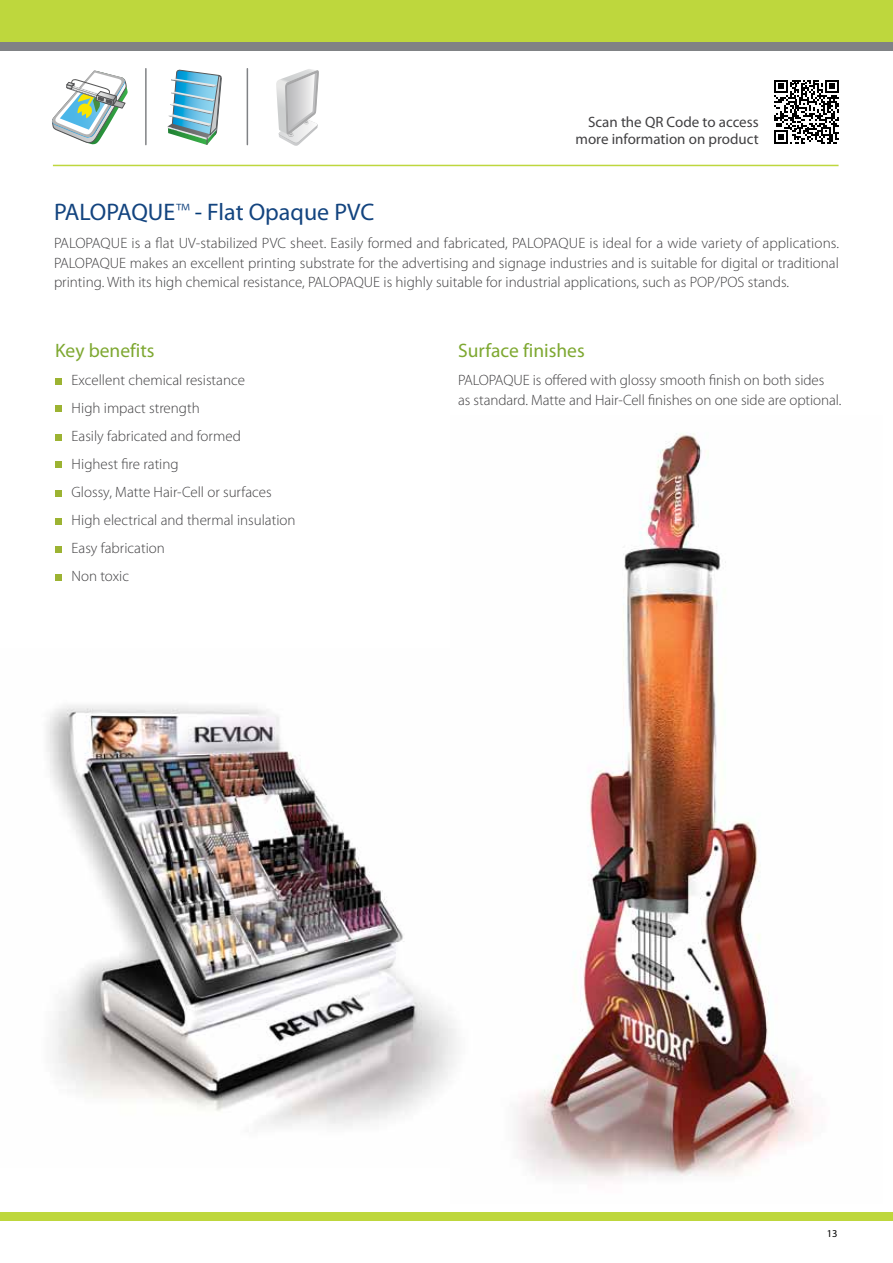
<style>
.page{position:relative;width:893px;height:1263px;background:#fff}
.page>*{position:absolute;margin:0;border:0;box-sizing:border-box;transform-origin:0 0}
.t1{font:24px "Myriad Pro";color:#13447f}
.t2{font:19.5px "Myriad Pro";color:#7ea831}
.t3{font:300 15px/19.5px "Myriad Pro";color:#414042;text-align:justify}
.t4{font:15px/17.2px "Myriad Pro";color:#414042;text-align:right}
.t5{font:10.5px "Myriad Pro";color:#000}
.s1{font-weight:300}
.s2{color:#003976}
</style>
<div class="page">
<div style="left:0;top:0;width:893px;height:45px;background:#bed73d"></div>
<div style="left:0;top:42px;width:893px;height:9px;background:#808285"></div>
<div style="left:0;top:1212px;width:893px;height:9px;background:#bed73d"></div>
<img style="left:517px;top:433px;width:295px;height:747px">
<svg style="left:55px;top:378px;width:6px;height:6px"></svg>
<svg style="left:55px;top:406px;width:6px;height:6px"></svg>
<svg style="left:55px;top:434px;width:6px;height:6px"></svg>
<svg style="left:55px;top:462px;width:6px;height:6px"></svg>
<svg style="left:55px;top:490px;width:6px;height:6px"></svg>
<svg style="left:55px;top:518px;width:6px;height:6px"></svg>
<svg style="left:55px;top:546px;width:6px;height:6px"></svg>
<svg style="left:55px;top:574px;width:6px;height:6px"></svg>
<img style="left:46px;top:705px;width:411px;height:421px">
<svg style="left:774px;top:80px;width:64px;height:64px"></svg>
<svg style="left:153px;top:69px;width:86px;height:98px"></svg>
<svg style="left:52px;top:70px;width:76px;height:75px"></svg>
<svg style="left:276px;top:69px;width:43px;height:77px"></svg>
<hr style="left:145px;top:69px;width:2px;height:76px;background:#808285">
<hr style="left:247px;top:69px;width:1px;height:76px;background:#808285">
<hr style="left:53px;top:165px;width:786px;height:1px;background:#bed73d">
<p class="t4" style="left:575px;top:113px;width:185px">Scan the QR Code to access more information on product</p>
<h1 class="t1" style="left:54px;top:197px;width:322px">PALOPAQUE<span class="s1">™</span> <span class="s2">-</span> Flat Opaque PVC</h1>
<p class="t3" style="left:54px;top:234px;width:786px">PALOPAQUE is a flat UV-stabilized PVC sheet. Easily formed and fabricated, PALOPAQUE is ideal for a wide variety of applications.<br>PALOPAQUE makes an excellent printing substrate for the advertising and signage industries and is suitable for digital or traditional printing. With its high chemical resistance, PALOPAQUE is highly suitable for industrial applications, such as POP/POS stands.</p>
<h2 class="t2" style="left:55px;top:339px;width:101px">Key benefits</h2>
<p class="t3" style="left:55px;top:371px;width:192px">• Excellent chemical resistance</p>
<p class="t3" style="left:55px;top:399px;width:146px">• High impact strength</p>
<p class="t3" style="left:55px;top:427px;width:187px">• Easily fabricated and formed</p>
<p class="t3" style="left:55px;top:455px;width:125px">• Highest fire rating</p>
<p class="t3" style="left:55px;top:483px;width:218px">• Glossy, Matte Hair-Cell or surfaces</p>
<p class="t3" style="left:55px;top:511px;width:242px">• High electrical and thermal insulation</p>
<p class="t3" style="left:55px;top:539px;width:111px">• Easy fabrication</p>
<p class="t3" style="left:55px;top:567px;width:76px">• Non toxic</p>
<h2 class="t2" style="left:458px;top:339px;width:128px">Surface finishes</h2>
<p class="t3" style="left:458px;top:371px;width:385px">PALOPAQUE is offered with glossy smooth finish on both sides<br>as standard. Matte and Hair-Cell finishes on one side are optional.</p>
<p class="t5" style="left:827px;top:1227px;width:12px">13</p>
</div>
